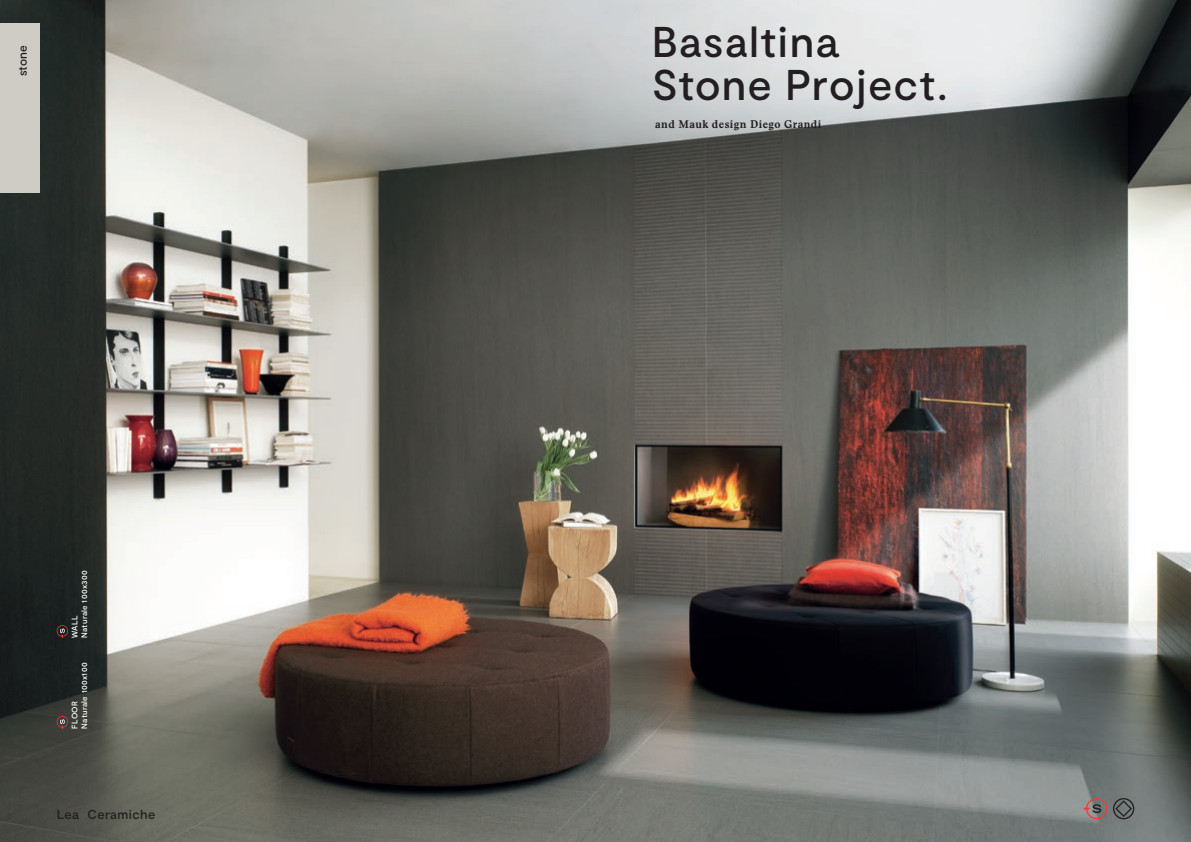
<style>
.page{position:relative;width:1191px;height:842px;background:#fff}
.page>*{position:absolute;margin:0;border:0;box-sizing:border-box;transform-origin:0 0}
.t1{font:500 43px/43px "Moderat";letter-spacing:.035em;color:#231f20}
.t2{font:500 13px "Moderat";letter-spacing:.035em;color:#231f20}
.t3{font:500 12px "Moderat";letter-spacing:-.005em;color:#231f20}
.t4{font:700 11px "Stanley";letter-spacing:.04em;color:#231f20}
.t5{font:500 8px/9.6px "Moderat";letter-spacing:.035em;color:#fff}
</style>
<div class="page">
<img style="left:0;top:0;width:1191px;height:842px">
<svg style="left:57px;top:716px;width:11px;height:13px"></svg>
<svg style="left:57px;top:625px;width:11px;height:13px"></svg>
<div style="left:0;top:23px;width:40px;height:169px;background:#cfccc5"></div>
<svg style="left:1113px;top:798px;width:21px;height:21px"></svg>
<svg style="left:1083px;top:798px;width:24px;height:21px"></svg>
<h3 class="t3" style="left:15px;top:76px;width:32px;rotate:-90deg">stone</h3>
<p class="t5" style="left:70px;top:638px;width:69px;rotate:-90deg">WALL<br>Naturale 100x300</p>
<p class="t5" style="left:70px;top:729px;width:68px;rotate:-90deg">FLOOR<br>Naturale 100x100</p>
<h2 class="t2" style="left:57px;top:807px;width:100px">Lea Ceramiche</h2>
<h1 class="t1" style="left:652px;top:22px;width:297px">Basaltina<br>Stone Project.</h1>
<h3 class="t4" style="left:655px;top:116px;width:168px">and Mauk design Diego Grandi</h3>
</div>
